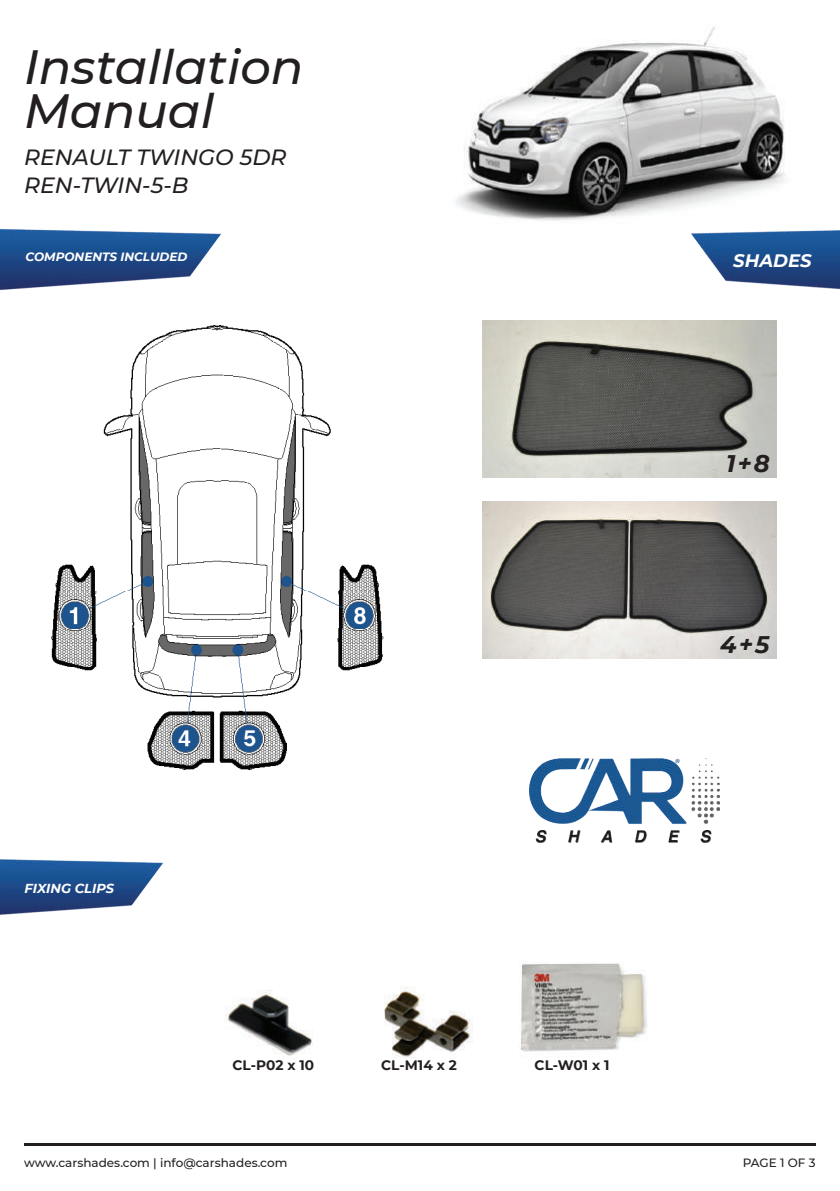
<style>
.page{position:relative;width:840px;height:1191px;background:#fff}
.page>*{position:absolute;margin:0;border:0;box-sizing:border-box;transform-origin:0 0}
.t1{font:italic 500 48px/44px "Montserrat";color:#231f20}
.t2{font:italic 700 24px "Montserrat";color:#231f20}
.t3{font:italic 500 22px/28px "Montserrat";color:#231f20}
.t4{font:italic 700 18px "Montserrat";color:#fff}
.t5{font:700 13.8px "Montserrat";color:#231f20}
.t6{font:italic 700 13px "Montserrat";color:#fff}
.t7{font:500 12px "Montserrat";color:#231f20}
.t8{font:italic 700 12px "Montserrat";color:#fff}
</style>
<div class="page">
<img style="left:456px;top:26px;width:329px;height:195px">
<img style="left:0;top:228px;width:221px;height:63px">
<img style="left:691px;top:230px;width:148px;height:60px">
<img style="left:0;top:859px;width:163px;height:56px">
<img style="left:51px;top:325px;width:333px;height:444px">
<img style="left:226px;top:990px;width:87px;height:66px">
<img style="left:384px;top:987px;width:89px;height:72px">
<img style="left:519px;top:961px;width:128px;height:91px">
<img style="left:529px;top:758px;width:189px;height:85px">
<img style="left:482px;top:320px;width:293px;height:157px">
<img style="left:482px;top:501px;width:293px;height:157px">
<hr style="left:24px;top:1143px;width:791px;height:2px;background:#231f20">
<h1 class="t1" style="left:24px;top:43px;width:281px">Installation<br>Manual</h1>
<h3 class="t3" style="left:24px;top:143px;width:264px">RENAULT TWINGO 5DR<br>REN-TWIN-5-B</h3>
<p class="t8" style="left:25px;top:248px;width:163px">COMPONENTS INCLUDED</p>
<h3 class="t4" style="left:732px;top:247px;width:80px">SHADES</h3>
<h2 class="t2" style="left:725px;top:446px;width:45px">1 + 8</h2>
<p class="t6" style="left:25px;top:878px;width:91px">FIXING CLIPS</p>
<h2 class="t2" style="left:720px;top:627px;width:51px">4 + 5</h2>
<p class="t5" style="left:232px;top:1054px;width:83px">CL-P02 x 10</p>
<p class="t5" style="left:381px;top:1054px;width:77px">CL-M14 x 2</p>
<p class="t5" style="left:534px;top:1054px;width:76px">CL-W01 x 1</p>
<p class="t7" style="left:24px;top:1153px;width:265px">www.carshades.com | info@carshades.com</p>
<p class="t7" style="left:742px;top:1153px;width:74px">PAGE 1 OF 3</p>
</div>
